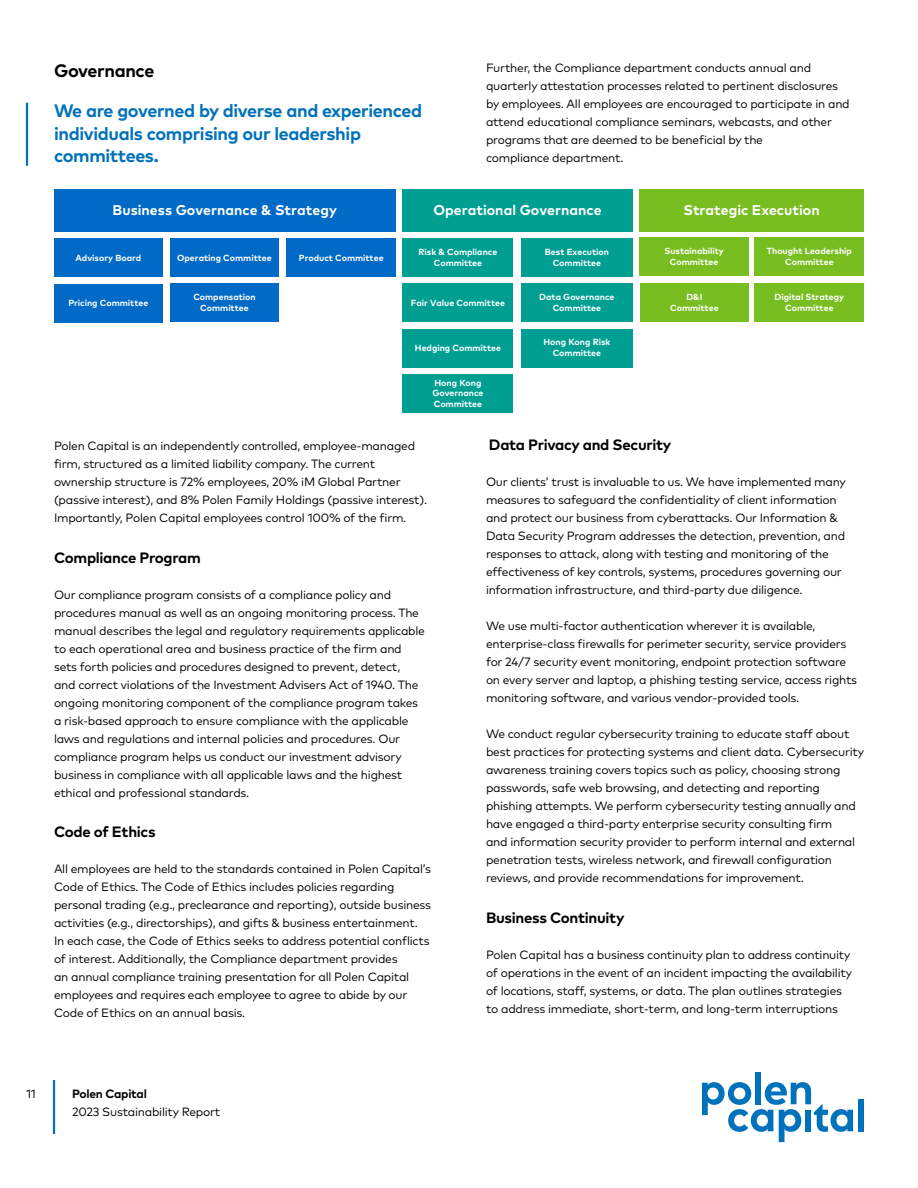
<style>
.page{position:relative;width:918px;height:1188px;background:#fff}
.page>*{position:absolute;margin:0;border:0;box-sizing:border-box;transform-origin:0 0}
.t1{font:700 18px/22.5px "Mark OT";letter-spacing:-.02em;color:#0071bb}
.t2{font:700 18px "Mark OT";letter-spacing:-.02em;color:#000}
.t3{font:700 15px "Mark OT";letter-spacing:-.02em;color:#000}
.t4{font:700 14.1px "Mark OT";color:#fff}
.t5{font:12px/18px "Mark OT";letter-spacing:-.02em;color:#000}
.t6{font:700 12px "Mark OT";letter-spacing:-.02em;color:#000}
.t7{font:700 8.85px/10.6px "Mark OT";letter-spacing:-.005em;color:#fff;text-align:center}
</style>
<div class="page">
<hr style="left:53px;top:1080px;width:2px;height:54px;background:#0071bb">
<svg style="left:702px;top:1082px;width:151px;height:60px"></svg>
<div style="left:858px;top:1099px;width:6px;height:32px;background:#0071bb"></div>
<div style="left:755px;top:1072px;width:6px;height:32px;background:#0071bb"></div>
<div style="left:805px;top:1110px;width:6px;height:21px;background:#0071bb"></div>
<hr style="left:26px;top:103px;width:2px;height:63px;background:#0071bb">
<div style="left:54px;top:284px;width:109px;height:38px;background:#006ac6"></div>
<div style="left:170px;top:284px;width:109px;height:38px;background:#006ac6"></div>
<div style="left:170px;top:238px;width:109px;height:39px;background:#006ac6"></div>
<div style="left:54px;top:238px;width:109px;height:39px;background:#006ac6"></div>
<div style="left:402px;top:189px;width:231px;height:43px;background:#009f92"></div>
<div style="left:521px;top:238px;width:112px;height:39px;background:#009f92"></div>
<div style="left:402px;top:238px;width:111px;height:39px;background:#009f92"></div>
<div style="left:521px;top:284px;width:112px;height:38px;background:#009f92"></div>
<div style="left:402px;top:284px;width:111px;height:38px;background:#009f92"></div>
<div style="left:54px;top:189px;width:342px;height:43px;background:#006ac6"></div>
<div style="left:755px;top:284px;width:109px;height:38px;background:#78be20"></div>
<div style="left:640px;top:284px;width:109px;height:38px;background:#78be20"></div>
<div style="left:640px;top:238px;width:109px;height:38px;background:#78be20"></div>
<div style="left:755px;top:238px;width:109px;height:38px;background:#78be20"></div>
<div style="left:639px;top:189px;width:225px;height:43px;background:#78be20"></div>
<div style="left:287px;top:238px;width:109px;height:39px;background:#006ac6"></div>
<div style="left:402px;top:329px;width:111px;height:38px;background:#009f92"></div>
<div style="left:521px;top:329px;width:112px;height:38px;background:#009f92"></div>
<div style="left:402px;top:374px;width:111px;height:39px;background:#009f92"></div>
<h1 class="t2" style="left:54px;top:58px;width:102px">Governance</h1>
<h1 class="t1" style="left:54px;top:99px;width:370px">We are governed by diverse and experienced individuals comprising our leadership committees.</h1>
<p class="t5" style="left:486px;top:59px;width:365px">Further, the Compliance department conducts annual and quarterly attestation processes related to pertinent disclosures by employees. All employees are encouraged to participate in and attend educational compliance seminars, webcasts, and other programs that are deemed to be beneficial by the<br>compliance department.</p>
<p class="t4" style="left:113px;top:201px;width:226px">Business Governance &amp; Strategy</p>
<p class="t7" style="left:75px;top:252px;width:67px">Advisory Board</p>
<p class="t7" style="left:177px;top:252px;width:96px">Operating Committee</p>
<p class="t7" style="left:299px;top:252px;width:86px">Product Committee</p>
<p class="t4" style="left:433px;top:201px;width:170px">Operational Governance</p>
<p class="t7" style="left:545px;top:247px;width:66px">Best Execution<br>Committee</p>
<p class="t7" style="left:419px;top:247px;width:80px">Risk &amp; Compliance<br>Committee</p>
<p class="t4" style="left:683px;top:201px;width:138px">Strategic Execution</p>
<p class="t7" style="left:664px;top:246px;width:61px">Sustainability<br>Committee</p>
<p class="t7" style="left:767px;top:246px;width:87px">Thought Leadership<br>Committee</p>
<p class="t7" style="left:68px;top:297px;width:81px">Pricing Committee</p>
<p class="t7" style="left:193px;top:292px;width:64px">Compensation<br>Committee</p>
<p class="t7" style="left:411px;top:297px;width:96px">Fair Value Committee</p>
<p class="t7" style="left:539px;top:292px;width:77px">Data Governance<br>Committee</p>
<p class="t7" style="left:670px;top:292px;width:50px">D&amp;I<br>Committee</p>
<p class="t7" style="left:775px;top:292px;width:71px">Digital Strategy<br>Committee</p>
<p class="t7" style="left:415px;top:342px;width:88px">Hedging Committee</p>
<p class="t7" style="left:543px;top:337px;width:68px">Hong Kong Risk<br>Committee</p>
<p class="t7" style="left:432px;top:377px;width:53px;text-align:left">Hong Kong<br>Governance<br>Committee</p>
<p class="t5" style="left:54px;top:437px;width:375px">Polen Capital is an independently controlled, employee-managed firm, structured as a limited liability company. The current ownership structure is 72% employees, 20% iM Global Partner (passive interest), and 8% Polen Family Holdings (passive interest).<br>Importantly, Polen Capital employees control 100% of the firm.</p>
<p class="t3" style="left:54px;top:547px;width:148px">Compliance Program</p>
<p class="t5" style="left:54px;top:585px;width:372px">Our compliance program consists of a compliance policy and procedures manual as well as an ongoing monitoring process. The manual describes the legal and regulatory requirements applicable to each operational area and business practice of the firm and sets forth policies and procedures designed to prevent, detect, and correct violations of the Investment Advisers Act of 1940. The ongoing monitoring component of the compliance program takes a risk-based approach to ensure compliance with the applicable laws and regulations and internal policies and procedures. Our compliance program helps us conduct our investment advisory business in compliance with all applicable laws and the highest ethical and professional standards.</p>
<p class="t3" style="left:54px;top:822px;width:103px">Code of Ethics</p>
<p class="t5" style="left:54px;top:860px;width:379px">All employees are held to the standards contained in Polen Capital’s Code of Ethics. The Code of Ethics includes policies regarding personal trading (e.g., preclearance and reporting), outside business activities (e.g., directorships), and gifts &amp; business entertainment.<br>In each case, the Code of Ethics seeks to address potential conflicts of interest. Additionally, the Compliance department provides<br>an annual compliance training presentation for all Polen Capital employees and requires each employee to agree to abide by our Code of Ethics on an annual basis.</p>
<p class="t5" style="left:26px;top:1085px;width:11px">11</p>
<p class="t6" style="left:72px;top:1086px;width:76px">Polen Capital</p>
<p class="t5" style="left:72px;top:1103px;width:150px">2023 Sustainability Report</p>
<p class="t3" style="left:489px;top:435px;width:184px">Data Privacy and Security</p>
<p class="t5" style="left:486px;top:473px;width:361px">Our clients’ trust is invaluable to us. We have implemented many measures to safeguard the confidentiality of client information and protect our business from cyberattacks. Our Information &amp; Data Security Program addresses the detection, prevention, and responses to attack, along with testing and monitoring of the effectiveness of key controls, systems, procedures governing our information infrastructure, and third-party due diligence.</p>
<p class="t5" style="left:486px;top:617px;width:373px">We use multi-factor authentication wherever it is available, enterprise-class firewalls for perimeter security, service providers for 24/7 security event monitoring, endpoint protection software on every server and laptop, a phishing testing service, access rights monitoring software, and various vendor-provided tools.</p>
<p class="t5" style="left:486px;top:725px;width:380px">We conduct regular cybersecurity training to educate staff about best practices for protecting systems and client data. Cybersecurity awareness training covers topics such as policy, choosing strong passwords, safe web browsing, and detecting and reporting phishing attempts. We perform cybersecurity testing annually and have engaged a third-party enterprise security consulting firm<br>and information security provider to perform internal and external penetration tests, wireless network, and firewall configuration reviews, and provide recommendations for improvement.</p>
<p class="t3" style="left:486px;top:907px;width:140px">Business Continuity</p>
<p class="t5" style="left:486px;top:945px;width:368px">Polen Capital has a business continuity plan to address continuity of operations in the event of an incident impacting the availability of locations, staff, systems, or data. The plan outlines strategies to address immediate, short-term, and long-term interruptions</p>
</div>
